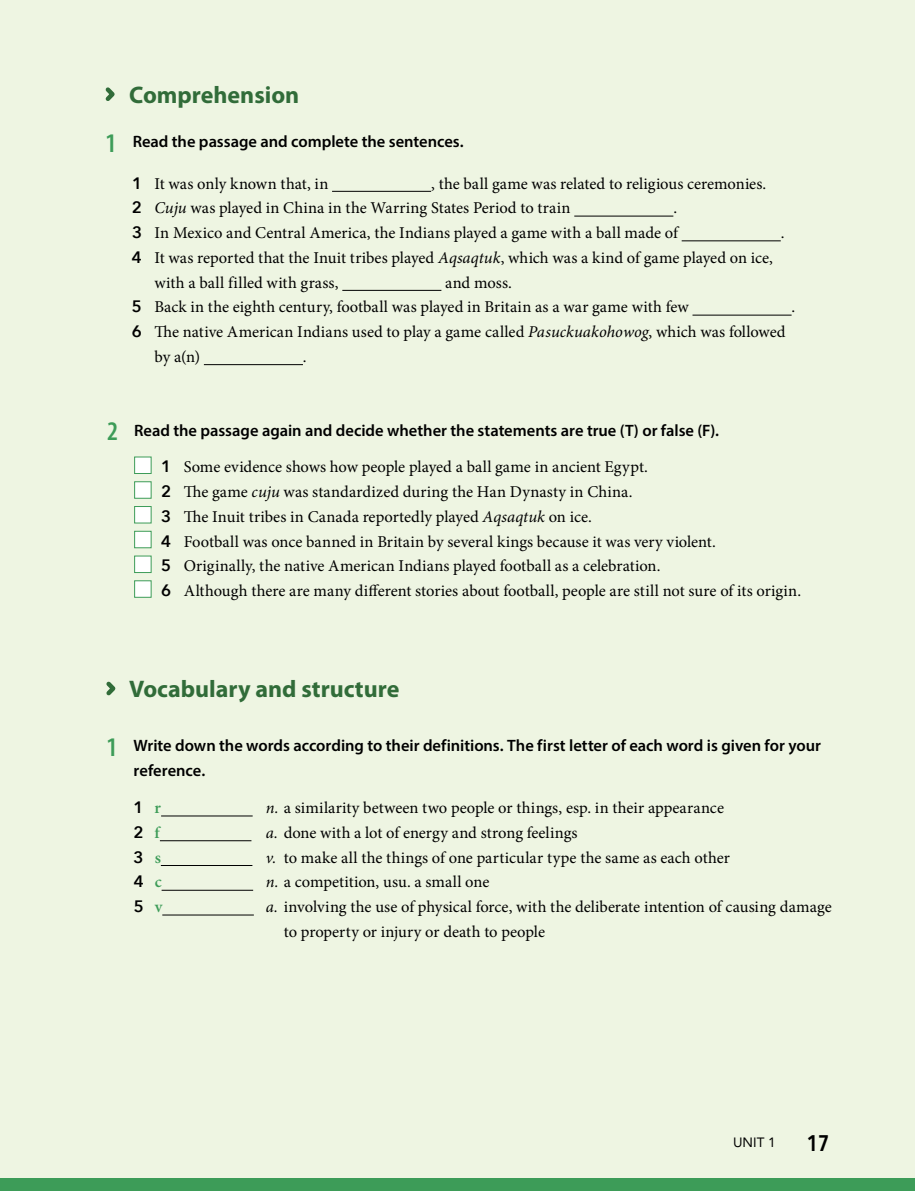
<style>
.page{position:relative;width:915px;height:1191px;background:#fff}
.page>*{position:absolute;margin:0;border:0;box-sizing:border-box;transform-origin:0 0}
.t1{font:700 24px "Myriad Pro";color:#316c39}
.t2{font:600 22.5px "Avenir Next Condensed";color:#000}
.t3{font:16.5px/24.8px "Minion Pro";color:#000}
.t4{font:600 16.5px/24.8px "Myriad Pro";color:#000}
.t5{font:600 16.5px "Avenir Next";color:#000}
.t6{font:13.5px "Avenir";color:#000}
.s1{font-stretch:condensed;font-size:27px;color:#3d9c58}
.s2{font-family:"Avenir Next";font-weight:600}
.s3{font-style:italic}
.s4{font-family:"Minion Pro";color:#3d9c58}
</style>
<div class="page">
<div style="left:0;top:0;width:914px;height:1191px;background:#eef5e2"></div>
<svg style="left:106px;top:681px;width:10px;height:15px"></svg>
<svg style="left:105px;top:87px;width:10px;height:14px"></svg>
<div style="left:134px;top:456px;width:17px;height:18px;background:#fff;border:1px solid #3d9c58"></div>
<div style="left:134px;top:481px;width:17px;height:17px;background:#fff;border:1px solid #3d9c58"></div>
<div style="left:134px;top:506px;width:17px;height:17px;background:#fff;border:1px solid #3d9c58"></div>
<div style="left:134px;top:531px;width:17px;height:17px;background:#fff;border:1px solid #3d9c58"></div>
<div style="left:134px;top:555px;width:17px;height:18px;background:#fff;border:1px solid #3d9c58"></div>
<div style="left:134px;top:580px;width:17px;height:17px;background:#fff;border:1px solid #3d9c58"></div>
<hr style="left:161px;top:815px;width:91px;height:1px;background:#000">
<hr style="left:160px;top:840px;width:91px;height:1px;background:#000">
<hr style="left:161px;top:865px;width:91px;height:1px;background:#000">
<hr style="left:161px;top:890px;width:92px;height:1px;background:#000">
<hr style="left:162px;top:914px;width:92px;height:1px;background:#000">
<hr style="left:332px;top:191px;width:99px;height:1px;background:#000">
<hr style="left:574px;top:216px;width:99px;height:1px;background:#000">
<hr style="left:681px;top:241px;width:99px;height:1px;background:#000">
<hr style="left:342px;top:290px;width:99px;height:1px;background:#000">
<hr style="left:692px;top:315px;width:99px;height:1px;background:#000">
<hr style="left:204px;top:364px;width:99px;height:1px;background:#000">
<div style="left:0;top:1178px;width:914px;height:13px;background:#3d9c58"></div>
<h1 class="t1" style="left:129px;top:79px;width:171px">Comprehension</h1>
<p class="t4" style="left:106px;top:129px;width:359px"><span class="s1">1</span> Read the passage and complete the sentences.</p>
<p class="t3" style="left:132px;top:171px;width:198px"><span class="s2">1</span> It was only known that, in</p>
<p class="t3" style="left:132px;top:171px;width:635px;text-indent:299px">, the ball game was related to religious ceremonies.<br><span class="s2">2</span> <span class="s3">Cuju</span> was played in China in the Warring States Period to train</p>
<p class="t3" style="left:132px;top:196px;width:547px;text-align:right">.<br><span class="s2">3</span> In Mexico and Central America, the Indians played a game with a ball made of</p>
<p class="t3" style="left:154px;top:245px;width:619px;text-indent:-23px"><span class="s2">4</span> It was reported that the Inuit tribes played <span class="s3">Aqsaqtuk</span>, which was a kind of game played on ice, with a ball filled with grass,</p>
<p class="t3" style="left:132px;top:270px;width:558px;text-indent:313px">and moss.<br><span class="s2">5</span> Back in the eighth century, football was played in Britain as a war game with few</p>
<p class="t3" style="left:780px;top:220px;width:5px">.</p>
<p class="t3" style="left:791px;top:295px;width:5px">.</p>
<p class="t3" style="left:154px;top:319px;width:632px;text-indent:-23px"><span class="s2">6</span> The native American Indians used to play a game called <span class="s3">Pasuckuakohowog</span>, which was followed by a(n)</p>
<p class="t3" style="left:303px;top:344px;width:5px">.</p>
<p class="t4" style="left:107px;top:417px;width:613px"><span class="s1">2</span> Read the passage again and decide whether the statements are true (T) or false (F).</p>
<p class="t3" style="left:161px;top:455px;width:641px"><span class="s2">1</span> Some evidence shows how people played a ball game in ancient Egypt.<br><span class="s2">2</span> The game <span class="s3">cuju</span> was standardized during the Han Dynasty in China.<br><span class="s2">3</span> The Inuit tribes in Canada reportedly played <span class="s3">Aqsaqtuk</span> on ice.<br><span class="s2">4</span> Football was once banned in Britain by several kings because it was very violent.<br><span class="s2">5</span> Originally, the native American Indians played football as a celebration.<br><span class="s2">6</span> Although there are many different stories about football, people are still not sure of its origin.</p>
<h1 class="t1" style="left:129px;top:673px;width:272px">Vocabulary and structure</h1>
<p class="t4" style="left:134px;top:733px;width:688px;text-indent:-27px"><span class="s1">1</span> Write down the words according to their definitions. The first letter of each word is given for your reference.</p>
<p class="t5" style="left:134px;top:793px;width:29px">1 <span class="s4">r</span></p>
<p class="t3" style="left:266px;top:795px;width:459px"><span class="s3">n.</span> a similarity between two people or things, esp. in their appearance</p>
<p class="t5" style="left:134px;top:818px;width:28px">2 <span class="s4">f</span></p>
<p class="t3" style="left:266px;top:820px;width:313px"><span class="s3">a.</span> done with a lot of energy and strong feelings</p>
<p class="t5" style="left:134px;top:842px;width:29px">3 <span class="s4">s</span></p>
<p class="t3" style="left:266px;top:845px;width:465px"><span class="s3">v.</span> to make all the things of one particular type the same as each other</p>
<p class="t5" style="left:134px;top:867px;width:29px">4 <span class="s4">c</span></p>
<p class="t3" style="left:266px;top:869px;width:225px"><span class="s3">n.</span> a competition, usu. a small one</p>
<p class="t5" style="left:134px;top:892px;width:30px">5 <span class="s4">v</span></p>
<p class="t3" style="left:284px;top:894px;width:549px;text-indent:-18px"><span class="s3">a.</span> involving the use of physical force, with the deliberate intention of causing damage to property or injury or death to people</p>
<p class="t6" style="left:732px;top:1131px;width:44px">UNIT 1</p>
<h2 class="t2" style="left:806px;top:1123px;width:24px">17</h2>
</div>
